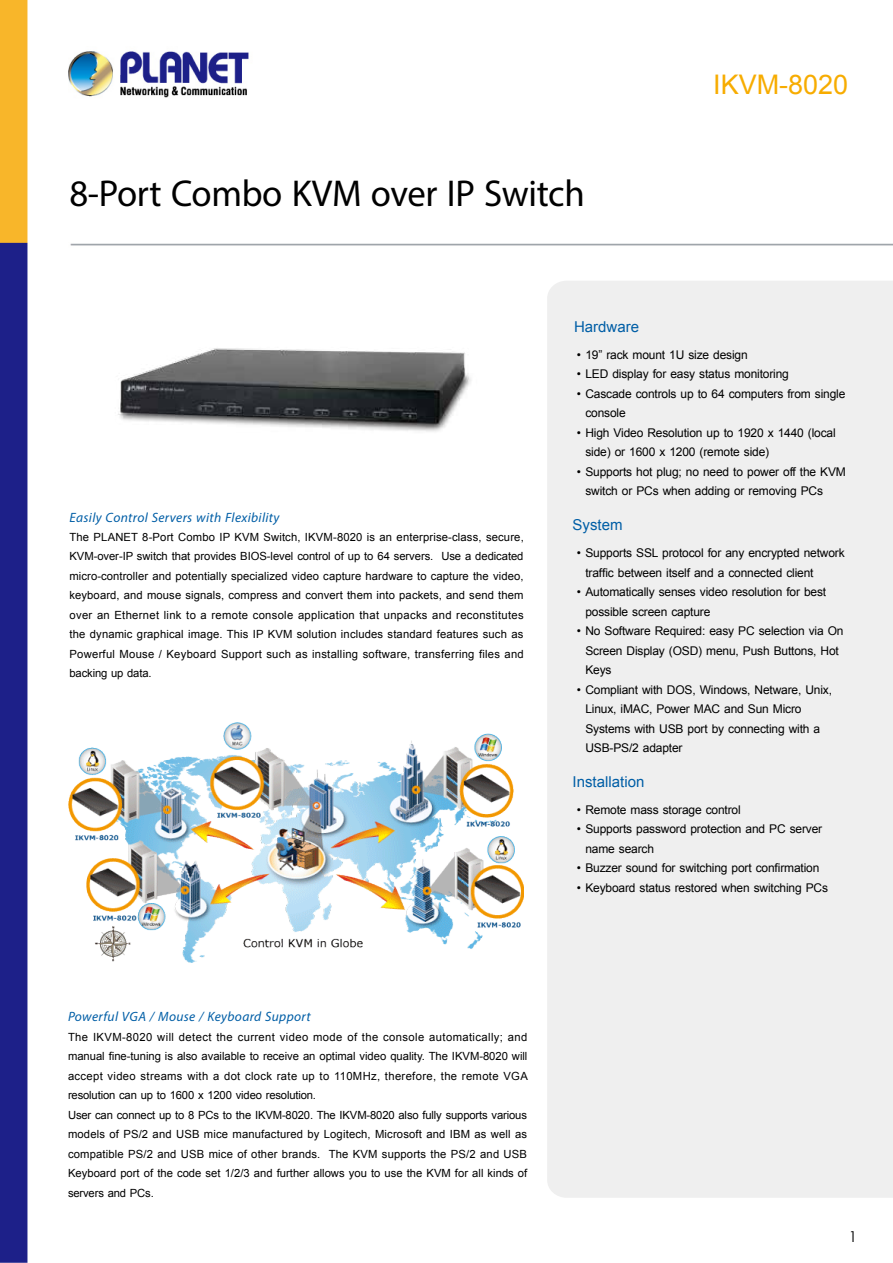
<style>
.page{position:relative;width:893px;height:1263px;background:#fff}
.page>*{position:absolute;margin:0;border:0;box-sizing:border-box;transform-origin:0 0}
.t1{font:37.5px "Myriad Pro";letter-spacing:-.01em;color:#000}
.t2{font:27px "Arial";color:#f7ac00}
.t3{font:15px "Arial";color:#005ea6}
.t4{font:15px "Century Gothic";color:#000}
.t5{font:italic 13.5px "Myriad Pro";letter-spacing:.025em;color:#005ea6}
.t6{font:12px/19.5px "Arial";letter-spacing:-.015em;color:#000}
.t7{font:11.25px/19.5px "Arial";letter-spacing:.015em;color:#000;text-align:justify}
</style>
<div class="page">
<img style="left:0;top:0;width:893px;height:1263px">
<div style="left:547px;top:281px;width:346px;height:917px;background:#efefef"></div>
<img style="left:69px;top:722px;width:454px;height:240px">
<img style="left:106px;top:313px;width:379px;height:152px">
<h1 class="t1" style="left:69px;top:170px;width:517px">8-Port Combo KVM over IP Switch</h1>
<h2 class="t2" style="left:713px;top:67px;width:137px">IKVM-8020</h2>
<p class="t5" style="left:70px;top:509px;width:212px">Easily Control Servers with Flexibility</p>
<p class="t7" style="left:70px;top:527px;width:456px">The PLANET 8-Port Combo IP KVM Switch, IKVM-8020 is an enterprise-class, secure, KVM-over-IP switch that provides BIOS-level control of up to 64 servers. Use a dedicated micro-controller and potentially specialized video capture hardware to capture the video, keyboard, and mouse signals, compress and convert them into packets, and send them over an Ethernet link to a remote console application that unpacks and reconstitutes the dynamic graphical image. This IP KVM solution includes standard features such as Powerful Mouse / Keyboard Support such as installing software, transferring files and backing up data.</p>
<h3 class="t3" style="left:574px;top:317px;width:67px">Hardware</h3>
<p class="t6" style="left:577px;top:345px;width:172px">• 19” rack mount 1U size design</p>
<p class="t6" style="left:577px;top:364px;width:214px">• LED display for easy status monitoring</p>
<p class="t6" style="left:585px;top:384px;width:262px;text-indent:-9px">• Cascade controls up to 64 computers from single console</p>
<p class="t6" style="left:585px;top:423px;width:252px;text-indent:-9px">• High Video Resolution up to 1920 x 1440 (local side) or 1600 x 1200 (remote side)</p>
<p class="t6" style="left:585px;top:462px;width:262px;text-indent:-9px">• Supports hot plug; no need to power off the KVM switch or PCs when adding or removing PCs</p>
<h3 class="t3" style="left:573px;top:515px;width:52px">System</h3>
<p class="t6" style="left:585px;top:543px;width:261px;text-indent:-9px">• Supports SSL protocol for any encrypted network traffic between itself and a connected client</p>
<p class="t6" style="left:585px;top:582px;width:242px;text-indent:-9px">• Automatically senses video resolution for best possible screen capture</p>
<p class="t6" style="left:585px;top:621px;width:260px;text-indent:-9px">• No Software Required: easy PC selection via On<br>Screen Display (OSD) menu, Push Buttons, Hot<br>Keys</p>
<p class="t6" style="left:585px;top:680px;width:248px;text-indent:-9px">• Compliant with DOS, Windows, Netware, Unix, Linux, iMAC, Power MAC and Sun Micro Systems with USB port by connecting with a USB-PS/2 adapter</p>
<h3 class="t3" style="left:573px;top:772px;width:73px">Installation</h3>
<p class="t6" style="left:577px;top:800px;width:165px">• Remote mass storage control</p>
<p class="t6" style="left:585px;top:819px;width:238px;text-indent:-9px">• Supports password protection and PC server name search</p>
<p class="t6" style="left:577px;top:858px;width:244px">• Buzzer sound for switching port confirmation</p>
<p class="t6" style="left:577px;top:878px;width:253px">• Keyboard status restored when switching PCs</p>
<p class="t5" style="left:68px;top:1008px;width:244px">Powerful VGA / Mouse / Keyboard Support</p>
<p class="t7" style="left:68px;top:1027px;width:461px;text-align:left">The IKVM-8020 will detect the current video mode of the console automatically; and manual fine-tuning is also available to receive an optimal video quality. The IKVM-8020 will accept video streams with a dot clock rate up to 110MHz, therefore, the remote VGA resolution can up to 1600 x 1200 video resolution.<br>User can connect up to 8 PCs to the IKVM-8020. The IKVM-8020 also fully supports various models of PS/2 and USB mice manufactured by Logitech, Microsoft and IBM as well as compatible PS/2 and USB mice of other brands. The KVM supports the PS/2 and USB Keyboard port of the code set 1/2/3 and further allows you to use the KVM for all kinds of servers and PCs.</p>
<h3 class="t4" style="left:849px;top:1227px;width:10px">1</h3>
</div>
